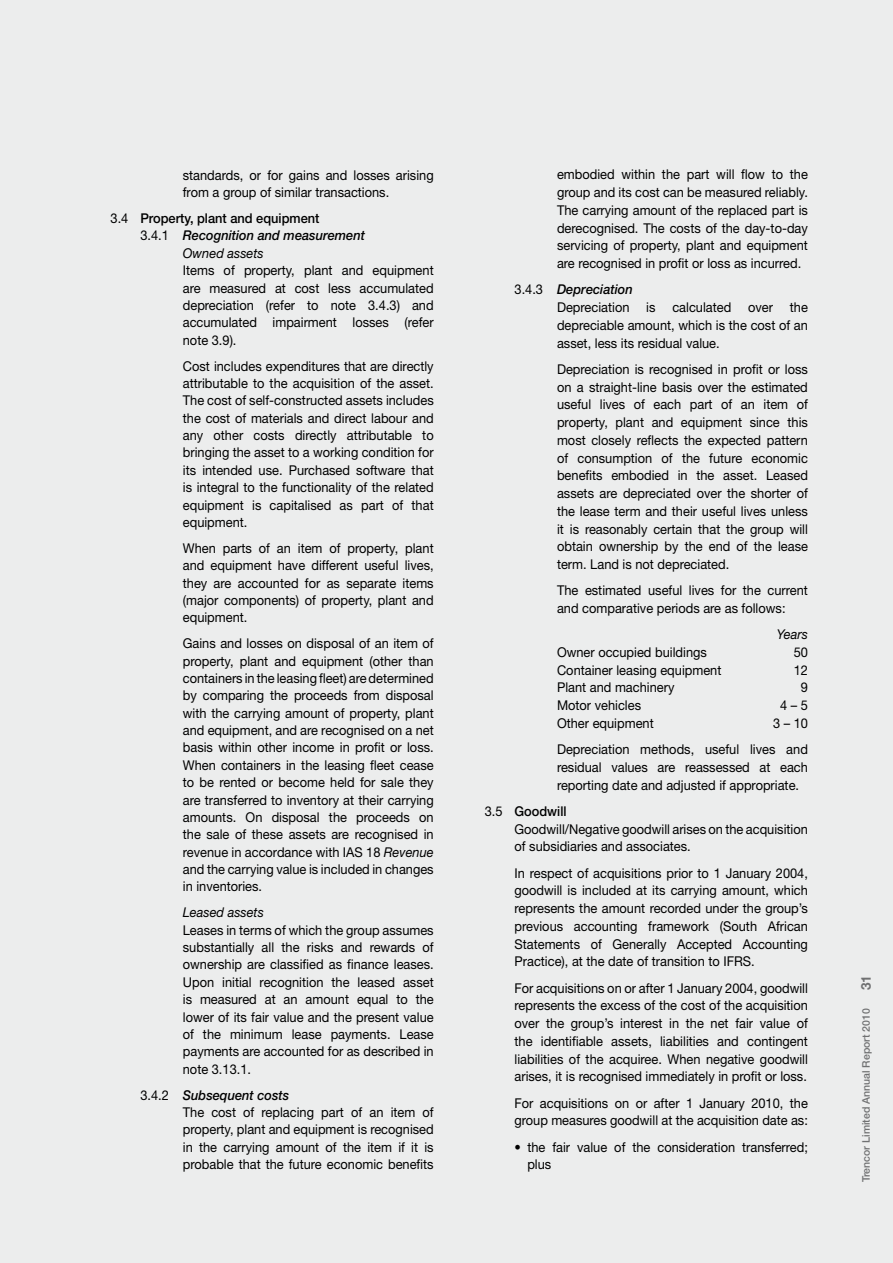
<style>
.page{position:relative;width:893px;height:1263px;background:#eceded}
.page>*{position:absolute;margin:0;border:0;box-sizing:border-box;transform-origin:0 0}
.t1{font:13.5px/17.4px "Helvetica Neue LT Std";color:#000;text-align:justify;scale:.95 1}
.t2{font:italic 500 13.5px "Helvetica Neue LT Std";color:#000;scale:.95 1}
.t3{font:500 13.5px "Helvetica Neue LT Std";color:#000;scale:.95 1}
.t4{font:italic 13.5px "Helvetica Neue LT Std";color:#000;scale:.95 1}
.t5{font:700 13.5px "Helvetica Neue LT Std";color:#707172}
.t6{font:500 10.5px "Helvetica Neue LT Std";color:#707172}
.s1{font-weight:400}
.s2{font-weight:400;font-style:normal}
.s3{font-style:italic}
.s4{font-weight:500;font-style:italic}
.s5{font-weight:500}
</style>
<div class="page">
<p class="t1" style="left:183px;top:166px;width:266px">standards, or for gains and losses arising from a group of similar transactions.</p>
<p class="t3" style="left:111px;top:210px;width:221px"><span class="s1">3.4</span> Property, plant and equipment</p>
<p class="t2" style="left:140px;top:228px;width:238px"><span class="s2">3.4.1</span> Recognition and measurement</p>
<p class="t4" style="left:183px;top:245px;width:86px">Owned assets</p>
<p class="t1" style="left:183px;top:261px;width:266px">Items of property, plant and equipment are measured at cost less accumulated depreciation (refer to note 3.4.3) and accumulated impairment losses (refer note 3.9).</p>
<p class="t1" style="left:183px;top:357px;width:266px">Cost includes expenditures that are directly attributable to the acquisition of the asset.<br>The cost of self-constructed assets includes the cost of materials and direct labour and any other costs directly attributable to bringing the asset to a working condition for its intended use. Purchased software that is integral to the functionality of the related equipment is capitalised as part of that equipment.</p>
<p class="t1" style="left:183px;top:539px;width:266px">When parts of an item of property, plant and equipment have different useful lives, they are accounted for as separate items (major components) of property, plant and equipment.</p>
<p class="t1" style="left:183px;top:634px;width:266px">Gains and losses on disposal of an item of property, plant and equipment (other than containers in the leasing fleet) are determined by comparing the proceeds from disposal with the carrying amount of property, plant and equipment, and are recognised on a net basis within other income in profit or loss.<br>When containers in the leasing fleet cease to be rented or become held for sale they are transferred to inventory at their carrying amounts. On disposal the proceeds on the sale of these assets are recognised in revenue in accordance with IAS 18 <span class="s3">Revenue </span>and the carrying value is included in changes in inventories.</p>
<p class="t4" style="left:183px;top:904px;width:87px">Leased assets</p>
<p class="t1" style="left:183px;top:921px;width:266px">Leases in terms of which the group assumes substantially all the risks and rewards of ownership are classified as finance leases.<br>Upon initial recognition the leased asset is measured at an amount equal to the lower of its fair value and the present value of the minimum lease payments. Lease payments are accounted for as described in note 3.13.1.</p>
<p class="t1" style="left:183px;top:1086px;width:266px;text-align:left;text-indent:-43px">3.4.2 <span class="s4">Subsequent costs<br></span>The cost of replacing part of an item of property, plant and equipment is recognised in the carrying amount of the item if it is probable that the future economic benefits</p>
<p class="t1" style="left:557px;top:166px;width:266px">embodied within the part will flow to the group and its cost can be measured reliably.<br>The carrying amount of the replaced part is derecognised. The costs of the day-to-day servicing of property, plant and equipment are recognised in profit or loss as incurred.</p>
<p class="t1" style="left:557px;top:281px;width:266px;text-align:left;text-indent:-43px">3.4.3 <span class="s4">Depreciation<br></span>Depreciation is calculated over the depreciable amount, which is the cost of an asset, less its residual value.</p>
<p class="t1" style="left:557px;top:360px;width:266px">Depreciation is recognised in profit or loss on a straight-line basis over the estimated useful lives of each part of an item of property, plant and equipment since this most closely reflects the expected pattern of consumption of the future economic benefits embodied in the asset. Leased assets are depreciated over the shorter of the lease term and their useful lives unless it is reasonably certain that the group will obtain ownership by the end of the lease term. Land is not depreciated.</p>
<p class="t1" style="left:557px;top:581px;width:266px">The estimated useful lives for the current and comparative periods are as follows:</p>
<p class="t4" style="left:777px;top:626px;width:34px">Years</p>
<p class="t1" style="left:557px;top:643px;width:159px">Owner occupied buildings</p>
<p class="t1" style="left:794px;top:643px;width:17px">50</p>
<p class="t1" style="left:557px;top:661px;width:175px">Container leasing equipment</p>
<p class="t1" style="left:794px;top:661px;width:17px">12</p>
<p class="t1" style="left:557px;top:679px;width:125px">Plant and machinery</p>
<p class="t1" style="left:801px;top:679px;width:9px">9</p>
<p class="t1" style="left:557px;top:696px;width:90px">Motor vehicles</p>
<p class="t1" style="left:780px;top:696px;width:31px">4 – 5</p>
<p class="t1" style="left:557px;top:714px;width:103px">Other equipment</p>
<p class="t1" style="left:557px;top:710px;width:266px;line-height:26.2px;text-align:right">3 – 10<br>Depreciation methods, useful lives and</p>
<p class="t1" style="left:557px;top:758px;width:266px">residual values are reassessed at each reporting date and adjusted if appropriate.</p>
<p class="t1" style="left:514px;top:802px;width:310px;text-align:left;text-indent:-30px">3.5 <span class="s5">Goodwill<br></span>Goodwill/Negative goodwill arises on the acquisition of subsidiaries and associates.</p>
<p class="t1" style="left:514px;top:864px;width:310px">In respect of acquisitions prior to 1 January 2004, goodwill is included at its carrying amount, which represents the amount recorded under the group’s previous accounting framework (South African Statements of Generally Accepted Accounting Practice), at the date of transition to IFRS.</p>
<p class="t1" style="left:514px;top:979px;width:310px">For acquisitions on or after 1 January 2004, goodwill represents the excess of the cost of the acquisition over the group’s interest in the net fair value of the identifiable assets, liabilities and contingent liabilities of the acquiree. When negative goodwill arises, it is recognised immediately in profit or loss.</p>
<p class="t1" style="left:514px;top:1094px;width:310px">For acquisitions on or after 1 January 2010, the group measures goodwill at the acquisition date as:</p>
<p class="t1" style="left:527px;top:1138px;width:297px;text-indent:-13px">• the fair value of the consideration transferred; plus</p>
<p class="t5" style="left:858px;top:990px;width:17px;rotate:-90deg">31</p>
<p class="t6" style="left:860px;top:1182px;width:175px;rotate:-90deg">Trencor Limited Annual Report 2010</p>
</div>
